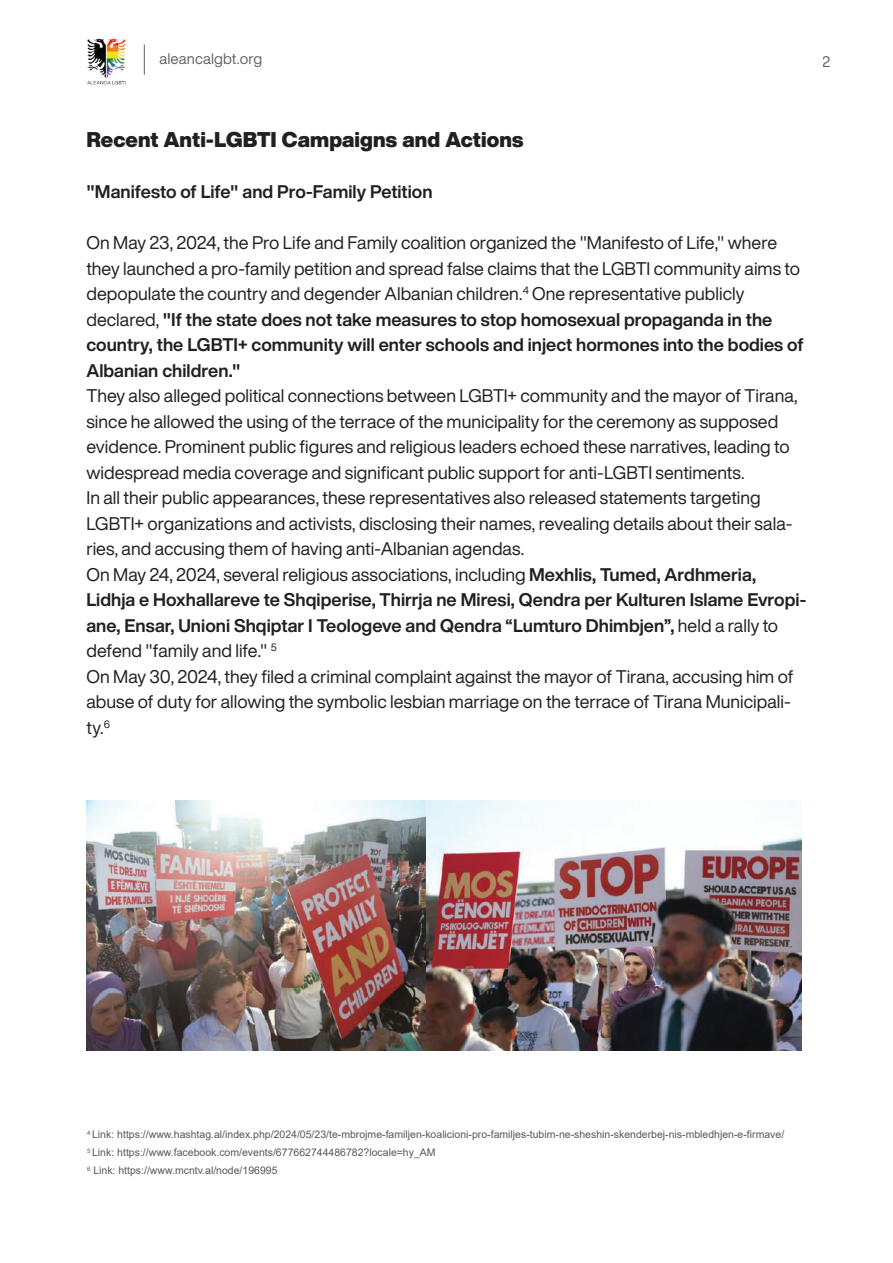
<style>
.page{position:relative;width:893px;height:1263px;background:#fff}
.page>*{position:absolute;margin:0;border:0;box-sizing:border-box;transform-origin:0 0}
.t1{font:900 21px "Helvetica Now Display";letter-spacing:.005em;color:#231f20}
.t2{font:18px/25.5px "Helvetica Now Display";color:#231f20}
.t3{font:700 18px "Helvetica Now Display";color:#231f20}
.t4{font:15px "Helvetica Now Display";letter-spacing:.01em;color:#231f20}
.t5{font:10.5px/18px "Arial";color:#57585a}
.s1{font-weight:700}
</style>
<div class="page">
<img style="left:86px;top:800px;width:340px;height:250px">
<img style="left:426px;top:800px;width:376px;height:250px">
<img style="left:87px;top:38px;width:39px;height:47px">
<hr style="left:144px;top:45px;width:1px;height:30px;background:#231f20">
<p class="t4" style="left:159px;top:48px;width:104px">aleancalgbt.org</p>
<p class="t4" style="left:823px;top:51px;width:10px">2</p>
<p class="t1" style="left:86px;top:125px;width:439px">Recent Anti-LGBTI Campaigns and Actions</p>
<p class="t3" style="left:86px;top:179px;width:348px">"Manifesto of Life" and Pro-Family Petition</p>
<p class="t2" style="left:86px;top:230px;width:719px">On May 23, 2024, the Pro Life and Family coalition organized the "Manifesto of Life," where they launched a pro-family petition and spread false claims that the LGBTI community aims to depopulate the country and degender Albanian children.<sup>4</sup> One representative publicly declared, <span class="s1">"If the state does not take measures to stop homosexual propaganda in the country, the LGBTI+ community will enter schools and inject hormones into the bodies of Albanian children."</span></p>
<p class="t2" style="left:86px;top:383px;width:721px">They also alleged political connections between LGBTI+ community and the mayor of Tirana, since he allowed the using of the terrace of the municipality for the ceremony as supposed evidence. Prominent public figures and religious leaders echoed these narratives, leading to widespread media coverage and significant public support for anti-LGBTI sentiments.<br>In all their public appearances, these representatives also released statements targeting LGBTI+ organizations and activists, disclosing their names, revealing details about their sala&shy;ries, and accusing them of having anti-Albanian agendas.<br>On May 24, 2024, several religious associations, including <span class="s1">Mexhlis, Tumed, Ardhmeria, Lidhja e Hoxhallareve te Shqiperise, Thirrja ne Miresi, Qendra per Kulturen Islame Evropi&shy;ane, Ensar, Unioni Shqiptar I Teologeve and Qendra “Lumturo Dhimbjen”,</span> held a rally to defend "family and life." <sup>5<br></sup>On May 30, 2024, they filed a criminal complaint against the mayor of Tirana, accusing him of abuse of duty for allowing the symbolic lesbian marriage on the terrace of Tirana Municipali&shy;ty.<sup>6</sup></p>
<p class="t5" style="left:87px;top:1125px;width:699px"><sup>4</sup> Link: https://www.hashtag.al/index.php/2024/05/23/te-mbrojme-familjen-koalicioni-pro-familjes-tubim-ne-sheshin-skenderbej-nis-mbledhjen-e-firmave/<br><sup>5</sup> Link: https://www.facebook.com/events/677662744486782?locale=hy_AM<br><sup>6</sup> Link: https://www.mcntv.al/node/196995</p>
</div>
